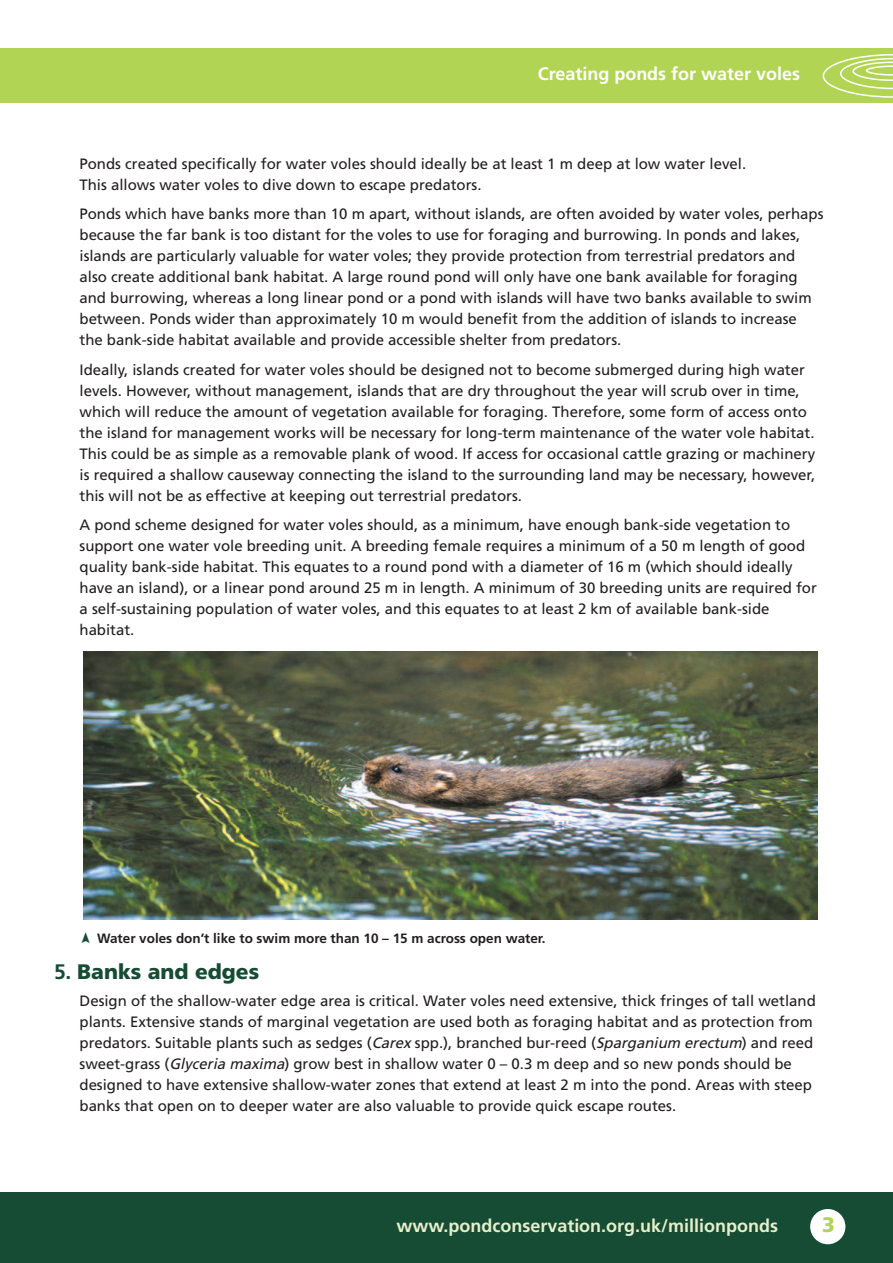
<style>
.page{position:relative;width:893px;height:1263px;background:#fff}
.page>*{position:absolute;margin:0;border:0;box-sizing:border-box;transform-origin:0 0}
.t1{font:900 21px "Frutiger";color:#164b34}
.t2{font:900 21px "Frutiger";color:#b2d454}
.t3{font:700 18px "Frutiger";color:#e5efca}
.t4{font:700 18px "Frutiger";color:#fff}
.t5{font:15px/21px "Frutiger";color:#231f20}
.t6{font:700 13.5px "Frutiger";color:#231f20}
.s1{font-family:"Geometric Arrows";font-weight:400;color:#164b34}
.s2{font-weight:700}
.s3{font-style:italic}
</style>
<div class="page">
<div style="left:0;top:1192px;width:893px;height:71px;background:#164b34"></div>
<div style="left:0;top:48px;width:893px;height:55px;background:#b2d454"></div>
<div style="left:810px;top:1209px;width:35px;height:35px;background:#fff;border-radius:50%"></div>
<svg style="left:823px;top:54px;width:70px;height:44px"></svg>
<img style="left:83px;top:651px;width:734px;height:268px">
<p class="t4" style="left:538px;top:67px;width:264px">Creating ponds for water voles</p>
<p class="t5" style="left:80px;top:154px;width:668px">Ponds created specifically for water voles should ideally be at least 1 m deep at low water level.<br>This allows water voles to dive down to escape predators.</p>
<p class="t5" style="left:80px;top:205px;width:746px">Ponds which have banks more than 10 m apart, without islands, are often avoided by water voles, perhaps because the far bank is too distant for the voles to use for foraging and burrowing. In ponds and lakes, islands are particularly valuable for water voles; they provide protection from terrestrial predators and also create additional bank habitat. A large round pond will only have one bank available for foraging and burrowing, whereas a long linear pond or a pond with islands will have two banks available to swim between. Ponds wider than approximately 10 m would benefit from the addition of islands to increase the bank-side habitat available and provide accessible shelter from predators.</p>
<p class="t5" style="left:80px;top:360px;width:737px">Ideally, islands created for water voles should be designed not to become submerged during high water levels. However, without management, islands that are dry throughout the year will scrub over in time, which will reduce the amount of vegetation available for foraging. Therefore, some form of access onto the island for management works will be necessary for long-term maintenance of the water vole habitat.<br>This could be as simple as a removable plank of wood. If access for occasional cattle grazing or machinery is required a shallow causeway connecting the island to the surrounding land may be necessary, however, this will not be as effective at keeping out terrestrial predators.</p>
<p class="t5" style="left:80px;top:516px;width:739px">A pond scheme designed for water voles should, as a minimum, have enough bank-side vegetation to support one water vole breeding unit. A breeding female requires a minimum of a 50 m length of good quality bank-side habitat. This equates to a round pond with a diameter of 16 m (which should ideally have an island), or a linear pond around 25 m in length. A minimum of 30 breeding units are required for a self-sustaining population of water voles, and this equates to at least 2 km of available bank-side habitat.</p>
<p class="t6" style="left:81px;top:933px;width:466px"><span class="s1">t</span> Water voles don’t like to swim more than 10 – 15 m across open water.</p>
<h1 class="t1" style="left:54px;top:963px;width:207px"><span class="s2">5.</span> Banks and edges</h1>
<p class="t5" style="left:80px;top:992px;width:738px">Design of the shallow-water edge area is critical. Water voles need extensive, thick fringes of tall wetland plants. Extensive stands of marginal vegetation are used both as foraging habitat and as protection from predators. Suitable plants such as sedges (<span class="s3">Carex</span>spp.), branched bur-reed (<span class="s3">Sparganiumerectum</span>) and reed sweet-grass (<span class="s3">Glyceriamaxima</span>) grow best in shallow water 0 – 0.3 m deep and so new ponds should be designed to have extensive shallow-water zones that extend at least 2 m into the pond. Areas with steep banks that open on to deeper water are also valuable to provide quick escape routes.</p>
<p class="t3" style="left:396px;top:1218px;width:383px">www.pondconservation.org.uk/millionponds</p>
<h1 class="t2" style="left:822px;top:1216px;width:14px">3</h1>
</div>
